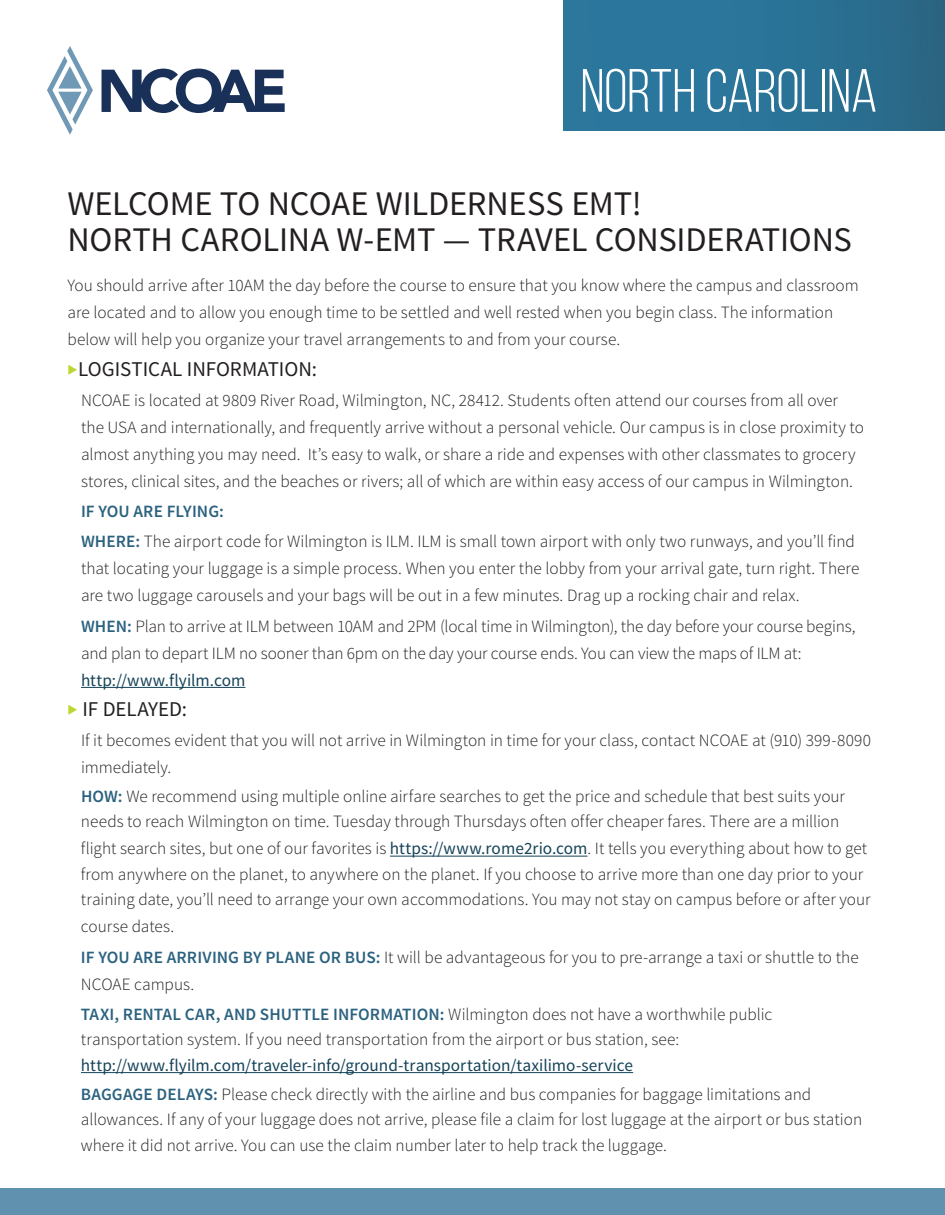
<style>
.page{position:relative;width:945px;height:1215px;background:#fff}
.page>*{position:absolute;margin:0;border:0;box-sizing:border-box;transform-origin:0 0}
.t1{font:60.9px "Bebas Neue";letter-spacing:-.005em;color:#fff}
.t2{font:34.5px/36px "Source Sans Pro";letter-spacing:-.005em;color:#231f20}
.t3{font:21px "Source Sans Pro";letter-spacing:-.005em;color:#231f20}
.t4{font:300 17.25px/27px "Source Sans Pro";color:#231f20}
.t5{font:17.25px/28.8px "Source Sans Pro";letter-spacing:.005em;color:#154359}
.s1{color:#bed630}
.s2{font-weight:600;color:#2b627f}
.s3{font-weight:400;color:#154359}
.s4{font-weight:300;color:#231f20}
</style>
<div class="page">
<div style="left:563px;top:0;width:382px;height:130px;background:linear-gradient(to right,#2c7aa3,#2a6988)"></div>
<hr style="left:81px;top:687px;width:164px;height:1px;background:#154359">
<hr style="left:390px;top:856px;width:198px;height:1px;background:#154359">
<hr style="left:81px;top:1072px;width:552px;height:1px;background:#154359">
<svg style="left:102px;top:69px;width:183px;height:44px"></svg>
<svg style="left:47px;top:46px;width:46px;height:89px"></svg>
<div style="left:0;top:1188px;width:945px;height:27px;background:#6091af"></div>
<h1 class="t1" style="left:580px;top:58px;width:298px">NORTH CAROLINA</h1>
<h2 class="t2" style="left:67px;top:186px;width:576px">Welcome to NCOAE Wildern ess EMT!<br>North Carolina W-EMT</h2>
<h2 class="t2" style="left:443px;top:222px;width:411px">— Travel Considerations</h2>
<p class="t4" style="left:68px;top:272px;width:793px">You should arrive after 10AM the day before the course to ensure that you know where the campus and classroom are located and to allow you enough time to be settled and well rested when you begin class. The information below will help you organize your travel arrangements to and from your course.</p>
<p class="t3" style="left:68px;top:356px;width:57px"><span class="s1">◆</span>LOGISTIC</p>
<p class="t3" style="left:161px;top:356px;width:70px">AL INFORM</p>
<p class="t3" style="left:258px;top:356px;width:61px">ATION:</p>
<p class="t4" style="left:81px;top:387px;width:785px">NCOAE is located at 9809 River Road, Wilmington, NC, 28412. Students often attend our courses from all over the USA and internationally, and frequently arrive without a personal vehicle. Our campus is in close proximity to almost anything you may need. It’s easy to walk, or share a ride and expenses with other classmates to grocery stores, clinical sites, and the beaches or rivers; all of which are within easy access of our campus in Wilmington.</p>
<p class="t4" style="left:81px;top:496px;width:775px;line-height:30.3px"><span class="s2">IF YOU ARE FLYI NG:<br>WHERE:</span> The airport code for Wilmington is ILM. ILM is small town airport with only two runways, and you’ll find</p>
<p class="t4" style="left:81px;top:555px;width:780px">that locating your luggage is a simple process. When you enter the lobby from your arrival gate, turn right. There are two luggage carousels and your bags will be out in a few minutes. Drag up a rocking chair and relax.</p>
<p class="t4" style="left:81px;top:613px;width:776px"><span class="s2">WHEN :</span> Plan to arrive at ILM between 10AM and 2PM (local time in Wilmington), the day before your course begins, and plan to depart ILM no sooner than 6pm on the day your course ends. You can view the maps of ILM at:</p>
<p class="t5" style="left:81px;top:666px;width:166px">http://www.flyilm.com</p>
<p class="t3" style="left:68px;top:696px;width:121px"><span class="s1">◆</span> If delayed:</p>
<p class="t4" style="left:81px;top:727px;width:792px">If it becomes evident that you will not arrive in Wilmington in time for your class, contact NCOAE at (910) 399-8090 immediately.</p>
<p class="t4" style="left:81px;top:783px;width:791px;line-height:26.1px"><span class="s2">HOW:</span> We recommend using multiple online airfare searches to get the price and schedule that best suits your needs to reach Wilmington on time. Tuesday through Thursdays often offer cheaper fares. There are a million flight search sites, but one of our favorites is <span class="s3">https://www.rome2rio.com</span>. It tells you everything about how to get from anywhere on the planet, to anywhere on the planet. If you choose to arrive more than one day prior to your training date, you’ll need to arrange your own accommodations. You may not stay on campus before or after your course dates.</p>
<p class="t4" style="left:81px;top:943px;width:779px"><span class="s2">IF YOU ARE ARRIVI NG BY PLANE OR BUS:</span> It will be advantageous for you to pre-arrange a taxi or shuttle to the<br>NCOAE campus.</p>
<p class="t4" style="left:81px;top:1001px;width:693px;line-height:25.5px"><span class="s2">TAXI, RENTAL CAR, AND SH UTTLE I NFORMATION:</span> Wilmington does not have a worthwhile public transportation system. If you need transportation from the airport or bus station, see:</p>
<p class="t5" style="left:81px;top:1051px;width:732px">http://www.flyilm.com/traveler-info/ground-transportation/taxilimo-service<br><span class="s2">BAGGAGE DELAYS:</span> <span class="s4">Please check directly with the airline and bus companies for baggage limitations and</span></p>
<p class="t4" style="left:81px;top:1107px;width:783px;line-height:25.5px">allowances. If any of your luggage does not arrive, please file a claim for lost luggage at the airport or bus station where it did not arrive. You can use the claim number later to help track the luggage.</p>
</div>
